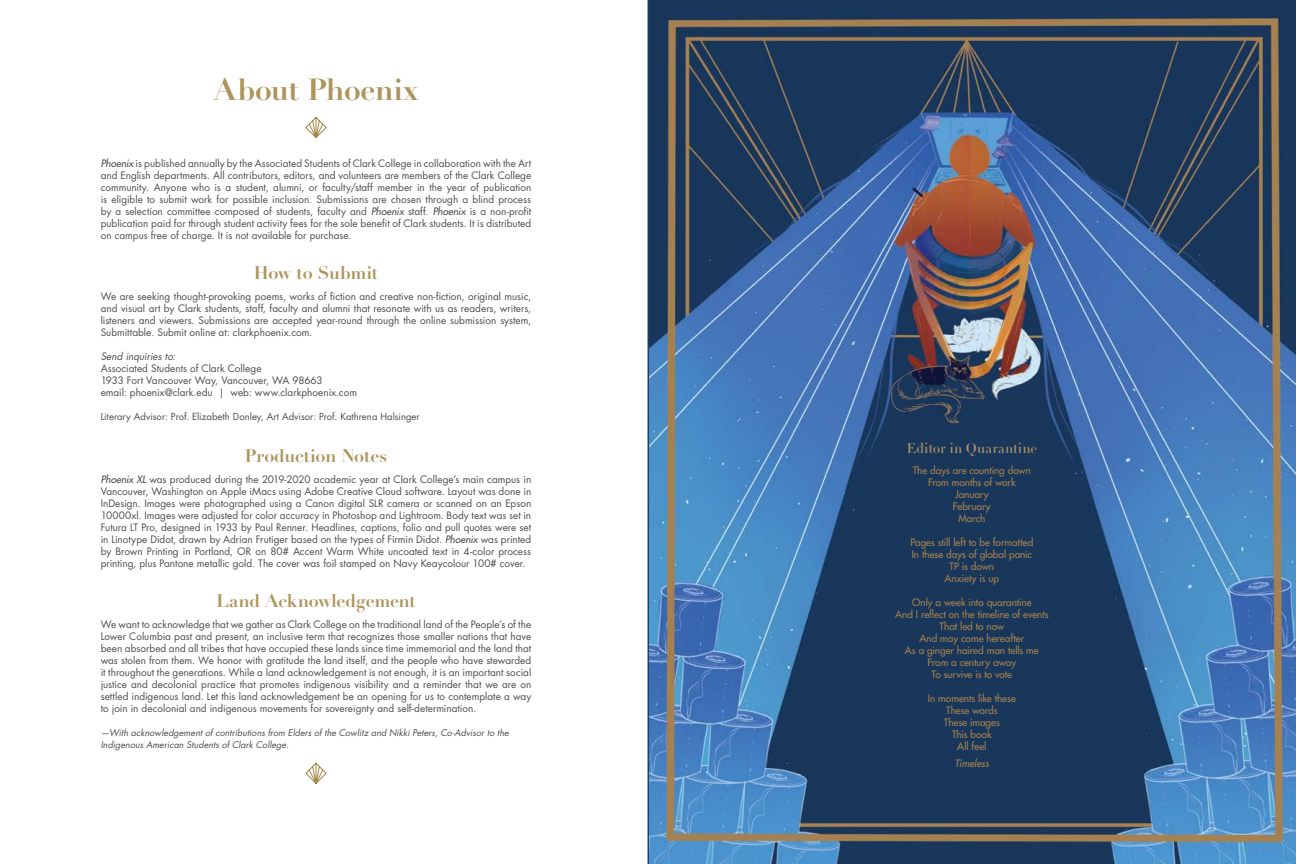
<style>
.page{position:relative;width:1296px;height:864px;background:#fff}
.page>*{position:absolute;margin:0;border:0;box-sizing:border-box;transform-origin:0 0}
.t1{font:700 30px "Didot LT Std";letter-spacing:-.015em;color:#ad945c}
.t2{font:700 18px "Didot LT Std";letter-spacing:-.02em;color:#ad945c}
.t3{font:14px "Didot LT Std Headline";color:#b29063}
.t4{font:10px/12px "Futura LT Pro";color:#4d4d4f;text-align:justify}
.t5{font:500 10px/12px "Futura LT Pro";letter-spacing:-.005em;color:#a8824e;text-align:center}
.t6{font:italic 10px "Futura LT Pro";color:#4d4d4f}
.t7{font:italic 500 10px "Futura LT Pro";letter-spacing:-.005em;color:#a8824e}
.t8{font:9.5px "Futura LT Pro";color:#4d4d4f}
.t9{font:italic 9px/12px "Futura LT Pro";letter-spacing:.005em;color:#4d4d4f}
.s1{font-weight:500;font-style:italic}
</style>
<div class="page">
<svg style="left:305px;top:117px;width:22px;height:21px"></svg>
<svg style="left:305px;top:762px;width:22px;height:22px"></svg>
<img style="left:648px;top:0;width:648px;height:864px">
<h1 class="t1" style="left:214px;top:71px;width:206px">About Phoenix</h1>
<p class="t4" style="left:101px;top:157px;width:432px"><span class="s1">Phoenix</span> is published annually by the Associated Students of Clark College in collaboration with the Art and English departments. All contributors, editors, and volunteers are members of the Clark College community. Anyone who is a student, alumni, or faculty/staff member in the year of publication is eligible to submit work for possible inclusion. Submissions are chosen through a blind process by a selection committee composed of students, faculty and <span class="s1">Phoenix</span> staff. <span class="s1">Phoenix</span> is a non-profit publication paid for through student activity fees for the sole benefit of Clark students. It is distributed on campus free of charge. It is not available for purchase.</p>
<h2 class="t2" style="left:254px;top:262px;width:126px">How to Submit</h2>
<p class="t4" style="left:101px;top:290px;width:432px">We are seeking thought-provoking poems, works of fiction and creative non-fiction, original music, and visual art by Clark students, staff, faculty and alumni that resonate with us as readers, writers, listeners and viewers. Submissions are accepted year-round through the online submission system, Submittable. Submit online at: clarkphoenix.com.</p>
<p class="t6" style="left:101px;top:350px;width:76px">Send inquiries to:</p>
<p class="t4" style="left:101px;top:362px;width:258px;text-align:left">Associated Students of Clark College<br>1933 Fort Vancouver Way, Vancouver, WA 98663<br>email: phoenix@clark.edu | web: www.clarkphoenix.com</p>
<p class="t8" style="left:101px;top:410px;width:321px">Literary Advisor: Prof. Elizabeth Donley, Art Advisor: Prof. Kathrena Halsinger</p>
<h2 class="t2" style="left:245px;top:445px;width:144px">Production Notes</h2>
<p class="t4" style="left:101px;top:473px;width:432px"><span class="s1">Phoenix XL</span> was produced during the 2019-2020 academic year at Clark College’s main campus in Vancouver, Washington on Apple iMacs using Adobe Creative Cloud software. Layout was done in InDesign. Images were photographed using a Canon digital SLR camera or scanned on an Epson 10000xl. Images were adjusted for color accuracy in Photoshop and Lightroom. Body text was set in Futura LT Pro, designed in 1933 by Paul Renner. Headlines, captions, folio and pull quotes were set in Linotype Didot, drawn by Adrian Frutiger based on the types of Firmin Didot. <span class="s1">Phoenix</span> was printed by Brown Printing in Portland, OR on 80# Accent Warm White uncoated text in 4-color process printing, plus Pantone metallic gold. The cover was foil stamped on Navy Keaycolour 100# cover.</p>
<h2 class="t2" style="left:216px;top:590px;width:201px">Land Acknowledgement</h2>
<p class="t4" style="left:101px;top:618px;width:432px">We want to acknowledge that we gather as Clark College on the traditional land of the People’s of the Lower Columbia past and present, an inclusive term that recognizes those smaller nations that have been absorbed and all tribes that have occupied these lands since time immemorial and the land that was stolen from them. We honor with gratitude the land itself, and the people who have stewarded it throughout the generations. While a land acknowledgement is not enough, it is an important social justice and decolonial practice that promotes indigenous visibility and a reminder that we are on settled indigenous land. Let this land acknowledgement be an opening for us to contemplate a way to join in decolonial and indigenous movements for sovereignty and self-determination.</p>
<p class="t9" style="left:101px;top:727px;width:410px">—With acknowledgement of contributions from Elders of the Cowlitz and Nikki Peters, Co-Advisor to the<br>Indigenous American Students of Clark College.</p>
<h3 class="t3" style="left:907px;top:440px;width:132px">Editor in Quarantine</h3>
<p class="t5" style="left:913px;top:464px;width:120px">The days are counting down<br>From months of work<br>January<br>February<br>March</p>
<p class="t5" style="left:910px;top:536px;width:124px">Pages still left to be formatted<br>In these days of global panic<br>TP is down<br>Anxiety is up</p>
<p class="t5" style="left:895px;top:596px;width:155px">Only a week into quarantine<br>And I reflect on the timeline of events<br>That led to now<br>And may come hereafter<br>As a ginger haired man tells me<br>From a century away<br>To survive is to vote</p>
<p class="t5" style="left:928px;top:692px;width:90px">In moments like these<br>These words<br>These images<br>This book<br>All feel</p>
<p class="t7" style="left:955px;top:756px;width:36px">Timeless</p>
</div>
